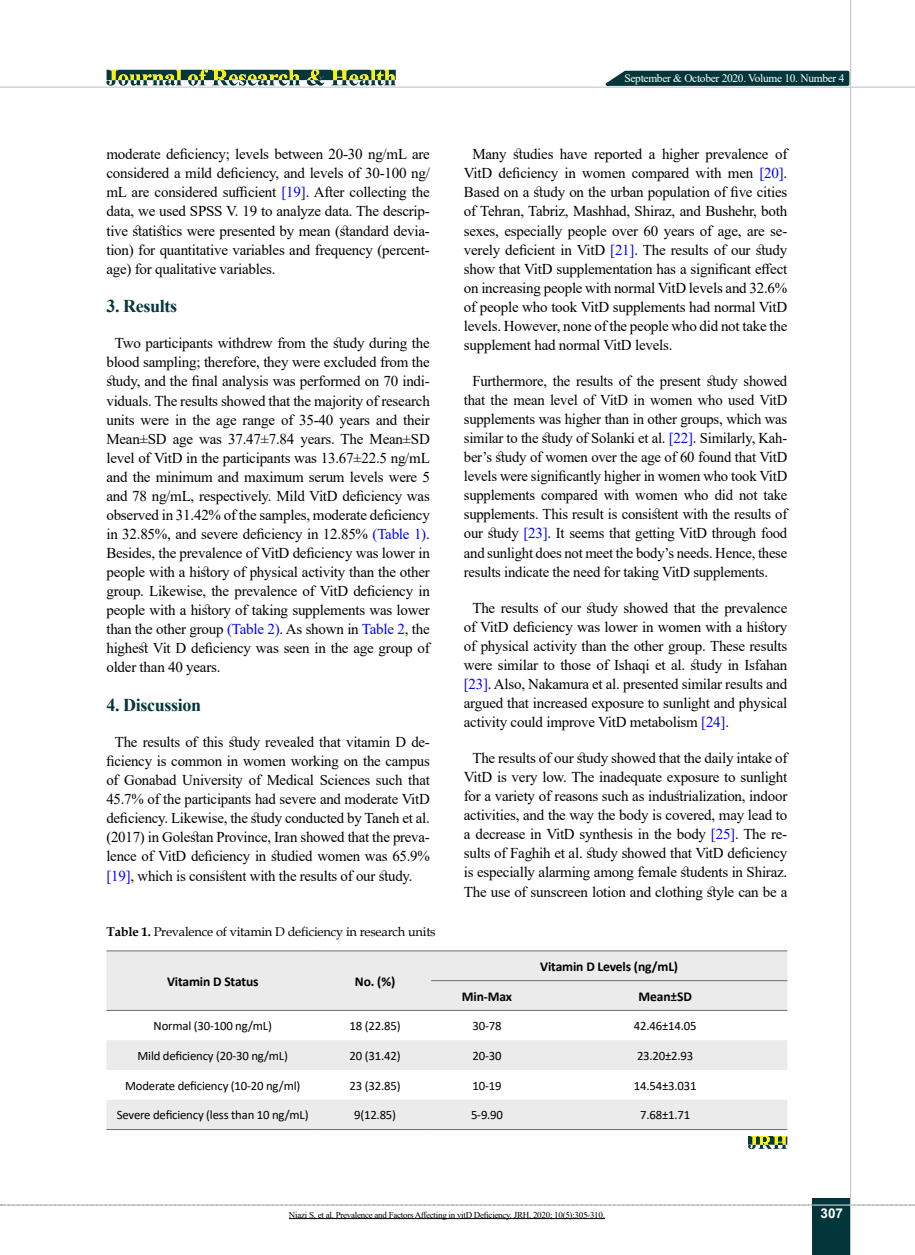
<style>
.page{position:relative;width:915px;height:1255px;background:#fff}
.page>*{position:absolute;margin:0;border:0;box-sizing:border-box;transform-origin:0 0}
.t1{font:700 18px "Times New Roman";letter-spacing:-.02em;color:#04363b}
.t2{font:15px/19px "Times New Roman";letter-spacing:-.015em;color:#000;text-align:justify}
.t3{font:700 13.5px "Calibri";letter-spacing:-.01em;color:#000}
.t4{font:700 13.5px "Arial";color:#fff}
.t5{font:12.75px "Calibri";letter-spacing:-.015em;color:#000}
.t6{font:12.75px "Book Antiqua";letter-spacing:-.015em;color:#000}
.t7{font:11.4px "Times New Roman";letter-spacing:-.025em;color:#fff}
.t8{font:9px "Times New Roman";letter-spacing:-.03em;color:#000}
.s1{color:#00f}
.s2{font-weight:700}
</style>
<div class="page">
<svg style="left:1px;top:1204px;width:914px;height:1px"></svg>
<div style="left:812px;top:1198px;width:38px;height:56px;background:#02363b"></div>
<hr style="left:849px;top:0;width:1px;height:1254px;background:#c2c4c6">
<hr style="left:0;top:87px;width:914px;height:1px;background:#c2c4c6">
<hr style="left:812px;top:1204px;width:38px;height:1px;background:#ebebec">
<svg style="left:597px;top:69px;width:253px;height:18px;background:#375f63"></svg>
<svg style="left:106px;top:69px;width:289px;height:17px;background:#789165"></svg>
<svg style="left:106px;top:951px;width:681px;height:178px;fill:#ebebec"></svg>
<hr style="left:543px;top:1129px;width:244px;height:1px;background:#6d6e71">
<hr style="left:431px;top:1129px;width:112px;height:1px;background:#6d6e71">
<hr style="left:319px;top:1129px;width:112px;height:1px;background:#6d6e71">
<hr style="left:106px;top:1129px;width:213px;height:1px;background:#6d6e71">
<hr style="left:543px;top:950px;width:244px;height:1px;background:#6d6e71">
<hr style="left:431px;top:950px;width:112px;height:1px;background:#6d6e71">
<hr style="left:319px;top:950px;width:112px;height:1px;background:#6d6e71">
<hr style="left:106px;top:950px;width:213px;height:1px;background:#6d6e71">
<hr style="left:319px;top:1010px;width:112px;height:1px;background:#6d6e71">
<hr style="left:106px;top:1010px;width:213px;height:1px;background:#6d6e71">
<hr style="left:543px;top:1010px;width:244px;height:1px;background:#6d6e71">
<hr style="left:431px;top:1010px;width:112px;height:1px;background:#6d6e71">
<hr style="left:543px;top:980px;width:244px;height:1px;background:#6d6e71">
<hr style="left:431px;top:980px;width:112px;height:1px;background:#6d6e71">
<svg style="left:747px;top:1136px;width:40px;height:13px"></svg>
<hr style="left:289px;top:1218px;width:315px;height:1px;background:#000">
<p class="t2" style="left:106px;top:144px;width:325px">moderate deficiency; levels between 20-30 ng/mL are considered a mild deficiency, and levels of 30-100 ng/ mL are considered sufficient <span class="s1">[19]</span>. After collecting the data, we used SPSS V. 19 to analyze data. The descrip&shy;tive statistics were presented by mean (standard devia&shy;tion) for quantitative variables and frequency (percent&shy;age) for qualitative variables.</p>
<p class="t1" style="left:106px;top:293px;width:72px">3. Results</p>
<p class="t2" style="left:106px;top:333px;width:325px;text-indent:9px">Two participants withdrew from the study during the blood sampling; therefore, they were excluded from the study, and the final analysis was performed on 70 indi&shy;viduals. The results showed that the majority of research units were in the age range of 35-40 years and their Mean±SD age was 37.47±7.84 years. The Mean±SD level of VitD in the participants was 13.67±22.5 ng/mL and the minimum and maximum serum levels were 5 and 78 ng/mL, respectively. Mild VitD deficiency was observed in 31.42% of the samples, moderate deficiency in 32.85%, and severe deficiency in 12.85% <span class="s1">(Table 1)</span>.<br>Besides, the prevalence of VitD deficiency was lower in people with a history of physical activity than the other group. Likewise, the prevalence of VitD deficiency in people with a history of taking supplements was lower than the other group <span class="s1">(Table 2)</span>. As shown in <span class="s1">Table 2</span>, the highest Vit D deficiency was seen in the age group of older than 40 years.</p>
<p class="t1" style="left:106px;top:692px;width:96px">4. Discussion</p>
<p class="t2" style="left:106px;top:732px;width:325px;text-indent:9px">The results of this study revealed that vitamin D de&shy;ficiency is common in women working on the campus of Gonabad University of Medical Sciences such that 45.7% of the participants had severe and moderate VitD deficiency. Likewise, the study conducted by Taneh et al. (2017) in Golestan Province, Iran showed that the preva&shy;lence of VitD deficiency in studied women was 65.9% <span class="s1">[19]</span>, which is consistent with the results of our study.</p>
<p class="t6" style="left:106px;top:922px;width:331px"><span class="s2">Table 1.</span> Prevalence of vitamin D deficiency in research units</p>
<p class="t3" style="left:167px;top:971px;width:93px">Vitamin D Status</p>
<p class="t3" style="left:355px;top:971px;width:42px">No. (%)</p>
<p class="t7" style="left:624px;top:70px;width:221px">September &amp; October 2020. Volume 10. Number 4</p>
<p class="t2" style="left:463px;top:144px;width:325px;text-indent:9px">Many studies have reported a higher prevalence of VitD deficiency in women compared with men <span class="s1">[20]</span>.<br>Based on a study on the urban population of five cities of Tehran, Tabriz, Mashhad, Shiraz, and Bushehr, both sexes, especially people over 60 years of age, are se&shy;verely deficient in VitD <span class="s1">[21]</span>. The results of our study show that VitD supplementation has a significant effect on increasing people with normal VitD levels and 32.6% of people who took VitD supplements had normal VitD levels. However, none of the people who did not take the supplement had normal VitD levels.</p>
<p class="t2" style="left:463px;top:371px;width:325px;text-indent:9px">Furthermore, the results of the present study showed that the mean level of VitD in women who used VitD supplements was higher than in other groups, which was similar to the study of Solanki et al. <span class="s1">[22]</span>. Similarly, Kah&shy;ber’s study of women over the age of 60 found that VitD levels were significantly higher in women who took VitD supplements compared with women who did not take supplements. This result is consistent with the results of our study <span class="s1">[23]</span>. It seems that getting VitD through food and sunlight does not meet the body’s needs. Hence, these results indicate the need for taking VitD supplements.</p>
<p class="t2" style="left:463px;top:597px;width:325px;text-indent:9px">The results of our study showed that the prevalence of VitD deficiency was lower in women with a history of physical activity than the other group. These results were similar to those of Ishaqi et al. study in Isfahan <span class="s1">[23]</span>. Also, Nakamura et al. presented similar results and argued that increased exposure to sunlight and physical activity could improve VitD metabolism <span class="s1">[24]</span>.</p>
<p class="t2" style="left:463px;top:748px;width:325px;text-align:center">The results of our study showed that the daily intake of VitD is very low. The inadequate exposure to sunlight for a variety of reasons such as industrialization, indoor activities, and the way the body is covered, may lead to a decrease in VitD synthesis in the body <span class="s1">[25]</span>. The re&shy;sults of Faghih et al. study showed that VitD deficiency is especially alarming among female students in Shiraz.<br>The use of sunscreen lotion and clothing style can be a</p>
<p class="t3" style="left:540px;top:956px;width:139px">Vitamin D Levels (ng/mL)</p>
<p class="t3" style="left:461px;top:986px;width:52px">Min-Max</p>
<p class="t3" style="left:638px;top:986px;width:55px">Mean±SD</p>
<p class="t5" style="left:154px;top:1017px;width:120px">Normal (30-100 ng/mL)</p>
<p class="t5" style="left:349px;top:1017px;width:52px">18 (22.85)</p>
<p class="t5" style="left:472px;top:1017px;width:30px">30-78</p>
<p class="t5" style="left:633px;top:1017px;width:64px">42.46±14.05</p>
<p class="t5" style="left:137px;top:1046px;width:152px">Mild deficiency (20-30 ng/mL)</p>
<p class="t5" style="left:349px;top:1046px;width:52px">20 (31.42)</p>
<p class="t5" style="left:472px;top:1046px;width:30px">20-30</p>
<p class="t5" style="left:636px;top:1046px;width:58px">23.20±2.93</p>
<p class="t5" style="left:125px;top:1076px;width:176px">Moderate deficiency (10-20 ng/ml)</p>
<p class="t5" style="left:349px;top:1076px;width:52px">23 (32.85)</p>
<p class="t5" style="left:472px;top:1076px;width:30px">10-19</p>
<p class="t5" style="left:633px;top:1076px;width:64px">14.54±3.031</p>
<p class="t5" style="left:117px;top:1106px;width:193px">Severe deficiency (less than 10 ng/mL)</p>
<p class="t5" style="left:354px;top:1106px;width:43px">9(12.85)</p>
<p class="t5" style="left:471px;top:1106px;width:34px">5-9.90</p>
<p class="t5" style="left:640px;top:1106px;width:52px">7.68±1.71</p>
<p class="t8" style="left:289px;top:1208px;width:317px">Niazi S, et al. Prevalence and Factors Affecting in vitD Deficiency. JRH. 2020; 10(5):305-310.</p>
<p class="t4" style="left:820px;top:1203px;width:24px">307</p>
</div>
